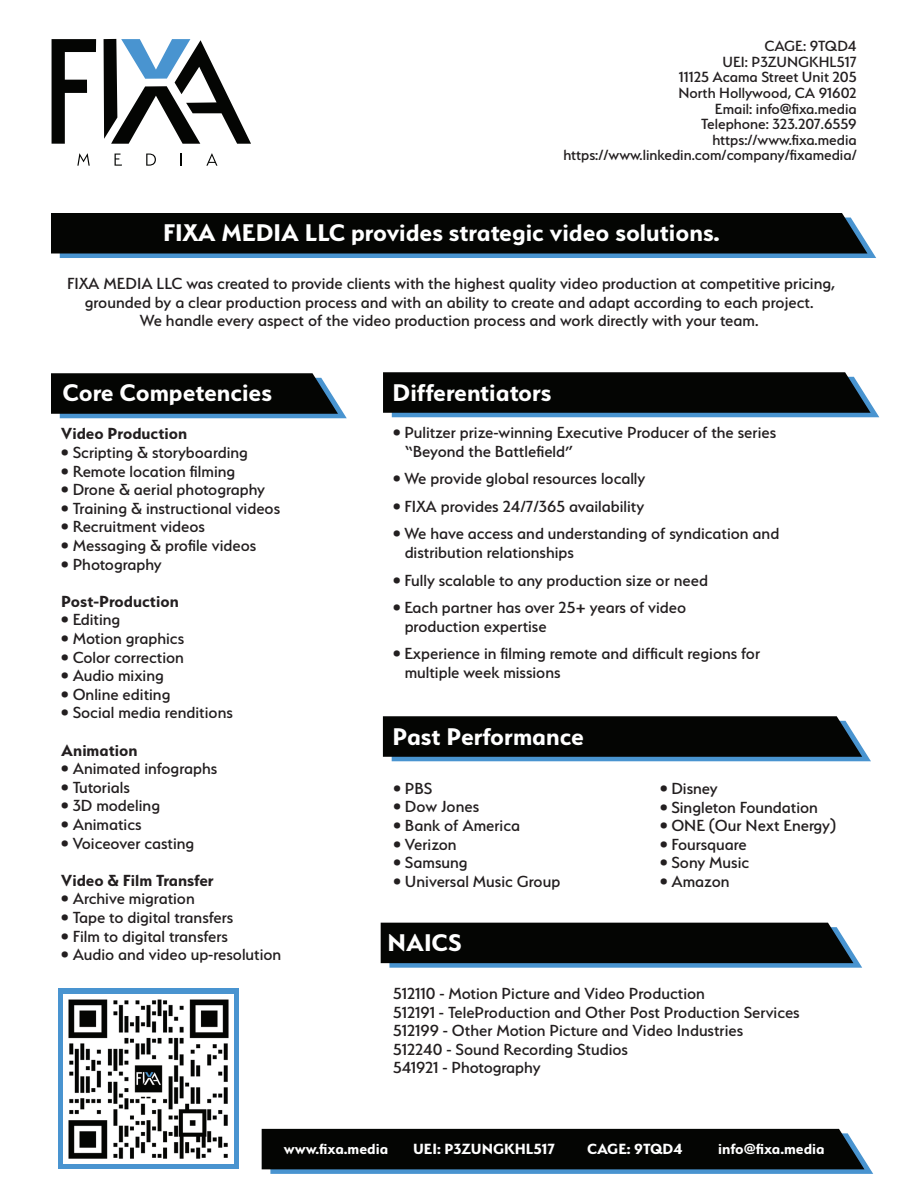
<style>
.page{position:relative;width:918px;height:1188px;background:#fff}
.page>*{position:absolute;margin:0;border:0;box-sizing:border-box;transform-origin:0 0}
.t1{font:700 27px "Serenity";color:#fff}
.t2{font:500 18px/18.6px "Serenity";color:#231f20}
.t3{font:700 18px "Serenity";color:#231f20}
.t4{font:500 16.5px/15.6px "Serenity";color:#231f20;text-align:right}
.t5{font:700 16.5px "Serenity";color:#fff}
</style>
<div class="page">
<svg style="left:51px;top:373px;width:296px;height:45px;background:#1a2327"></svg>
<svg style="left:383px;top:372px;width:496px;height:45px;background:#141c21"></svg>
<svg style="left:383px;top:716px;width:488px;height:45px;background:#141c21"></svg>
<svg style="left:381px;top:923px;width:481px;height:45px;background:#151e22"></svg>
<svg style="left:262px;top:1129px;width:611px;height:45px;background:#121b1f"></svg>
<svg style="left:51px;top:213px;width:825px;height:45px;background:#0f181c"></svg>
<svg style="left:52px;top:39px;width:44px;height:105px"></svg>
<svg style="left:104px;top:39px;width:147px;height:105px"></svg>
<svg style="left:77px;top:153px;width:13px;height:13px"></svg>
<svg style="left:115px;top:154px;width:7px;height:12px"></svg>
<svg style="left:146px;top:154px;width:10px;height:12px"></svg>
<svg style="left:181px;top:154px;width:1px;height:12px"></svg>
<svg style="left:206px;top:153px;width:11px;height:13px"></svg>
<div style="left:58px;top:988px;width:181px;height:181px;background:#4994d0"></div>
<img style="left:63px;top:994px;width:170px;height:170px">
<p class="t4" style="left:563px;top:38px;width:295px">CAGE: 9TQD4<br>UEI: P3ZUNGKHL517<br>11125 Acama Street Unit 205<br>North Hollywood, CA 91602<br>Email: info@fixa.media<br>Telephone: 323.207.6559 https://www.fixa.media https://www.linkedin.com/company/fixamedia/</p>
<h1 class="t1" style="left:163px;top:217px;width:558px">FIXA MEDIA LLC provides strategic video solutions.</h1>
<p class="t2" style="left:67px;top:274px;width:770px;text-align:center">FIXA MEDIA LLC was created to provide clients with the highest quality video production at competitive pricing, grounded by a clear production process and with an ability to create and adapt according to each project.<br>We handle every aspect of the video production process and work directly with your team.</p>
<h1 class="t1" style="left:62px;top:377px;width:211px">Core Competencies</h1>
<h1 class="t1" style="left:393px;top:377px;width:160px">Differentiators</h1>
<p class="t2" style="left:405px;top:423px;width:373px;text-indent:-12px">• Pulitzer prize-winning Executive Producer of the series “Beyond the Battlefield”</p>
<p class="t2" style="left:393px;top:469px;width:254px">• We provide global resources locally</p>
<p class="t2" style="left:393px;top:497px;width:253px">• FIXA provides 24/7/365 availability</p>
<p class="t2" style="left:405px;top:524px;width:376px;text-indent:-12px">• We have access and understanding of syndication and distribution relationships</p>
<p class="t2" style="left:393px;top:571px;width:317px">• Fully scalable to any production size or need</p>
<p class="t2" style="left:405px;top:598px;width:283px;text-indent:-12px">• Each partner has over 25+ years of video production expertise</p>
<p class="t2" style="left:405px;top:644px;width:357px;text-indent:-12px">• Experience in filming remote and difficult regions for multiple week missions</p>
<p class="t3" style="left:61px;top:424px;width:127px">Video Production</p>
<p class="t2" style="left:61px;top:443px;width:188px">• Scripting &amp; storyboarding</p>
<p class="t2" style="left:61px;top:462px;width:176px">• Remote location filming</p>
<p class="t2" style="left:61px;top:480px;width:205px">• Drone &amp; aerial photography</p>
<p class="t2" style="left:61px;top:499px;width:220px">• Training &amp; instructional videos</p>
<p class="t2" style="left:61px;top:517px;width:145px">• Recruitment videos</p>
<p class="t2" style="left:61px;top:536px;width:197px">• Messaging &amp; profile videos</p>
<p class="t2" style="left:61px;top:555px;width:102px">• Photography</p>
<p class="t3" style="left:61px;top:591px;width:119px">Post-Production</p>
<p class="t2" style="left:61px;top:610px;width:61px">• Editing</p>
<p class="t2" style="left:61px;top:629px;width:124px">• Motion graphics</p>
<p class="t2" style="left:61px;top:648px;width:124px">• Color correction</p>
<p class="t2" style="left:61px;top:666px;width:104px">• Audio mixing</p>
<p class="t2" style="left:61px;top:685px;width:111px">• Online editing</p>
<p class="t2" style="left:61px;top:703px;width:173px">• Social media renditions</p>
<p class="t3" style="left:61px;top:740px;width:78px">Animation</p>
<p class="t2" style="left:61px;top:759px;width:157px">• Animated infographs</p>
<p class="t2" style="left:61px;top:778px;width:70px">• Tutorials</p>
<p class="t2" style="left:61px;top:796px;width:100px">• 3D modeling</p>
<p class="t2" style="left:61px;top:815px;width:82px">• Animatics</p>
<p class="t2" style="left:61px;top:834px;width:135px">• Voiceover casting</p>
<p class="t3" style="left:61px;top:870px;width:154px">Video &amp; Film Transfer</p>
<p class="t2" style="left:61px;top:889px;width:135px">• Archive migration</p>
<p class="t2" style="left:61px;top:908px;width:173px">• Tape to digital transfers</p>
<p class="t2" style="left:61px;top:927px;width:168px">• Film to digital transfers</p>
<p class="t2" style="left:61px;top:945px;width:222px">• Audio and video up-resolution</p>
<h1 class="t1" style="left:393px;top:721px;width:193px">Past Performance</h1>
<p class="t2" style="left:394px;top:779px;width:40px">• PBS</p>
<p class="t2" style="left:394px;top:797px;width:87px">• Dow Jones</p>
<p class="t2" style="left:394px;top:816px;width:128px">• Bank of America</p>
<p class="t2" style="left:394px;top:835px;width:64px">• Verizon</p>
<p class="t2" style="left:394px;top:853px;width:76px">• Samsung</p>
<p class="t2" style="left:394px;top:872px;width:168px">• Universal Music Group</p>
<p class="t2" style="left:660px;top:779px;width:59px">• Disney</p>
<p class="t2" style="left:660px;top:798px;width:160px">• Singleton Foundation</p>
<p class="t2" style="left:660px;top:816px;width:178px">• ONE (Our Next Energy)</p>
<p class="t2" style="left:660px;top:835px;width:88px">• Foursquare</p>
<p class="t2" style="left:660px;top:853px;width:91px">• Sony Music</p>
<p class="t2" style="left:660px;top:872px;width:71px">• Amazon</p>
<h1 class="t1" style="left:388px;top:928px;width:76px">NAICS</h1>
<p class="t2" style="left:393px;top:984px;width:408px">512110 - Motion Picture and Video Production<br>512191 - TeleProduction and Other Post Production Services 512199 - Other Motion Picture and Video Industries<br>512240 - Sound Recording Studios<br>541921 - Photography</p>
<p class="t5" style="left:284px;top:1139px;width:106px">www.fixa.media</p>
<p class="t5" style="left:413px;top:1139px;width:143px">UEI: P3ZUNGKHL517</p>
<p class="t5" style="left:587px;top:1139px;width:97px">CAGE: 9TQD4</p>
<p class="t5" style="left:718px;top:1139px;width:108px">info@fixa.media</p>
</div>
